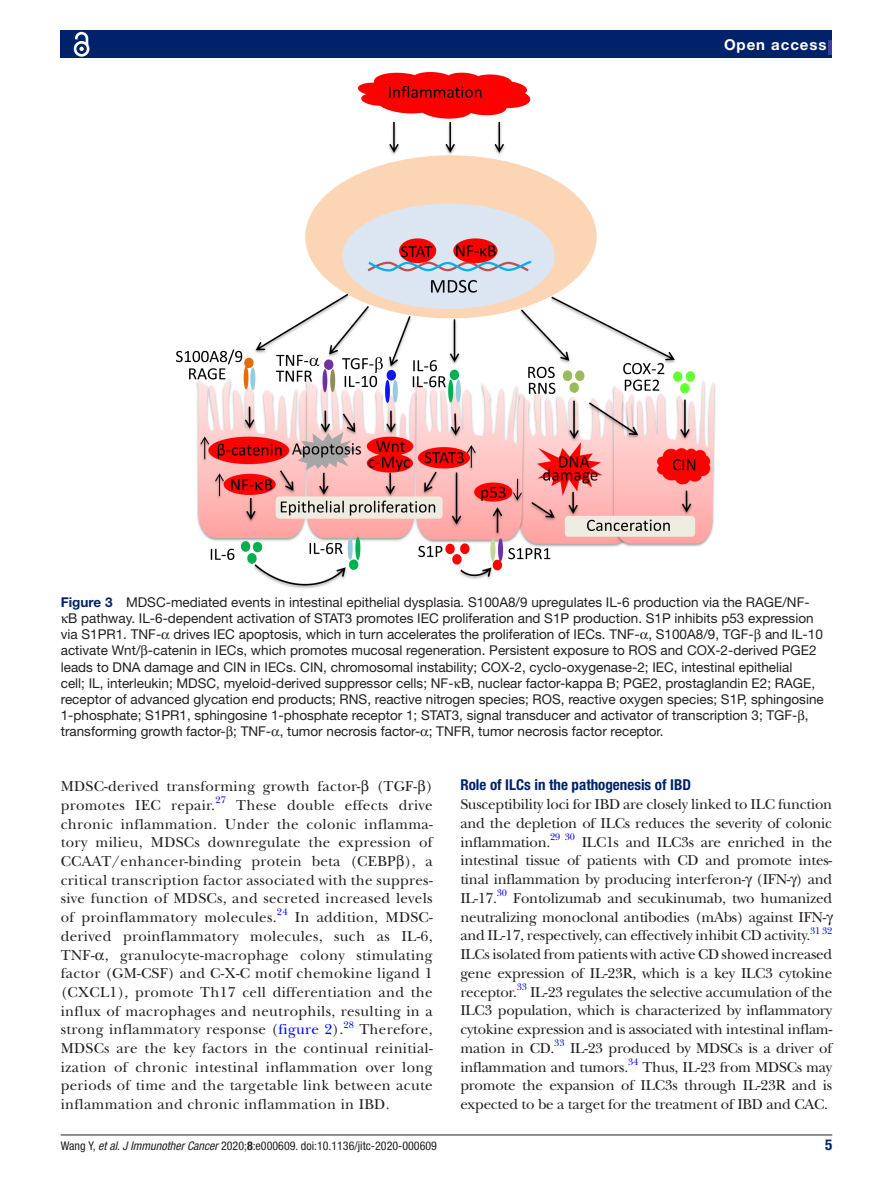
<style>
.page{position:relative;width:893px;height:1191px;background:#fff}
.page>*{position:absolute;margin:0;border:0;box-sizing:border-box;transform-origin:0 0}
.t1{font:15px/18.8px "New Baskerville";letter-spacing:-.015em;color:#231f20;text-align:justify}
.t2{font:15px/18.8px "New Baskerville";letter-spacing:.02em;color:#231f20}
.t3{font:700 condensed 15px "Helvetica Neue LT Std";color:#00226b}
.t4{font:700 15px "Helvetica Neue LT Std";letter-spacing:.065em;color:#fff}
.t5{font:13.5px "Helvetica Neue LT Std";color:#231f20}
.t6{font:condensed 12px "Helvetica Neue LT Std";color:#231f20}
.t7{font:9.9px "New Baskerville";letter-spacing:-.015em;color:#00f}
.s1{font-weight:700;color:#00226b}
.s2{color:#00f}
.s3{font-style:italic}
.s4{font-weight:700}
</style>
<div class="page">
<hr style="left:61px;top:1134px;width:771px;height:1px;background:#231f20">
<div style="left:61px;top:31px;width:771px;height:27px;background:#00226b"></div>
<hr style="left:828px;top:40px;width:4px;height:15px;background:#414099">
<svg style="left:73px;top:31px;width:17px;height:26px"></svg>
<img style="left:176px;top:73px;width:540px;height:516px">
<p class="t4" style="left:724px;top:35px;width:104px">Open access</p>
<p class="t5" style="left:61px;top:594px;width:750px"><span class="s1">Figure 3</span> MDSC-mediated events in intestinal epithelial dysplasia. S100A8/9 upregulates IL-6 production via the RAGE/NF-</p>
<p class="t5" style="left:68px;top:610px;width:747px">B pathway. IL-6-dependent activation of STAT3 promotes IEC proliferation and S1P production. S1P inhibits p53 expression</p>
<p class="t5" style="left:61px;top:626px;width:764px">via S1PR1. TNF- drives IEC apoptosis, which in turn accelerates the proliferation of IECs. TNF- , S100A8/9, TGF- and IL-10</p>
<p class="t5" style="left:61px;top:642px;width:757px">activate Wnt/ -catenin in IECs, which promotes mucosal regeneration. Persistent exposure to ROS and COX-2-derived PGE2</p>
<p class="t5" style="left:61px;top:659px;width:733px">leads to DNA damage and CIN in IECs. CIN, chromosomal instability; COX-2, cyclo-oxygenase-2; IEC, intestinal epithelial</p>
<p class="t5" style="left:61px;top:675px;width:756px">cell; IL, interleukin; MDSC, myeloid-derived suppressor cells; NF- B, nuclear factor-kappa B; PGE2, prostaglandin E2; RAGE,</p>
<p class="t5" style="left:61px;top:691px;width:764px">receptor of advanced glycation end products; RNS, reactive nitrogen species; ROS, reactive oxygen species; S1P, sphingosine</p>
<p class="t5" style="left:61px;top:707px;width:749px">1-phosphate; S1PR1, sphingosine 1-phosphate receptor 1; STAT3, signal transducer and activator of transcription 3; TGF- ,</p>
<p class="t5" style="left:61px;top:723px;width:604px">transforming growth factor- ; TNF- , tumor necrosis factor- ; TNFR, tumor necrosis factor receptor.</p>
<p class="t2" style="left:61px;top:777px;width:373px">MDSC-derived transforming growth factor- (TGF- ) promotes IEC repair.</p>
<p class="t7" style="left:215px;top:794px;width:12px">27</p>
<p class="t1" style="left:61px;top:796px;width:373px;text-indent:176px">These double effects drive chronic inflammation. Under the colonic inflamma&shy;tory milieu, MDSCs downregulate the expression of CCAAT/enhancer-binding protein beta (CEBP ), a critical transcription factor associated with the suppres&shy;sive function of MDSCs, and secreted increased levels of proinflammatory molecules.</p>
<p class="t7" style="left:277px;top:906px;width:12px">24</p>
<p class="t1" style="left:61px;top:908px;width:373px;text-indent:234px">In addition, MDSC&shy;derived proinflammatory molecules, such as IL-6, TNF- , granulocyte-macrophage colony stimulating factor (GM-CSF) and C-X-C motif chemokine ligand 1 (CXCL1), promote Th17 cell differentiation and the influx of macrophages and neutrophils, resulting in a strong inflammatory response (<span class="s2">figure 2</span>).</p>
<p class="t7" style="left:344px;top:1018px;width:12px">28</p>
<p class="t1" style="left:61px;top:1020px;width:373px;text-indent:299px">Therefore, MDSCs are the key factors in the continual reinitial&shy;ization of chronic intestinal inflammation over long periods of time and the targetable link between acute inflammation and chronic inflammation in IBD.</p>
<p class="t3" style="left:460px;top:776px;width:232px">Role of ILCs in the pathogenesis of IBD</p>
<p class="t1" style="left:460px;top:795px;width:373px">Susceptibility loci for IBD are closely linked to ILC function and the depletion of ILCs reduces the severity of colonic inflammation.</p>
<p class="t7" style="left:550px;top:831px;width:26px">29 30</p>
<p class="t1" style="left:460px;top:832px;width:373px;text-indent:121px">ILC1s and ILC3s are enriched in the intestinal tissue of patients with CD and promote intes&shy;tinal inflammation by producing interferon- (IFN- ) and IL-17.</p>
<p class="t7" style="left:497px;top:887px;width:12px">30</p>
<p class="t1" style="left:460px;top:888px;width:373px;text-align:left;text-indent:53px">Fontolizumab and secukinumab, two humanized neutralizing monoclonal antibodies (mAbs) against IFN&shy;and IL-17, respectively, can effectively inhibit CD activity.</p>
<p class="t7" style="left:810px;top:924px;width:24px">31 32</p>
<p class="t1" style="left:460px;top:945px;width:373px">ILCs isolated from patients with active CD showed increased gene expression of IL-23R, which is a key ILC3 cytokine receptor.</p>
<p class="t7" style="left:517px;top:981px;width:12px">33</p>
<p class="t1" style="left:460px;top:982px;width:373px;text-indent:70px">IL-23 regulates the selective accumulation of the ILC3 population, which is characterized by inflammatory cytokine expression and is associated with intestinal inflam&shy;mation in CD.<sup>33</sup> IL-23 produced by MDSCs is a driver of inflammation and tumors.</p>
<p class="t7" style="left:628px;top:1056px;width:12px">34</p>
<p class="t1" style="left:460px;top:1057px;width:373px;text-indent:182px">Thus, IL-23 from MDSCs may promote the expansion of ILC3s through IL-23R and is expected to be a target for the treatment of IBD and CAC.</p>
<p class="t6" style="left:61px;top:1138px;width:378px">Wang Y, <span class="s3">et al</span>. <span class="s3">J Immunother Cancer</span> 2020;<span class="s4">8</span>:e000609. doi:10.1136/jitc-2020-000609</p>
<p class="t3" style="left:825px;top:1135px;width:9px">5</p>
</div>
